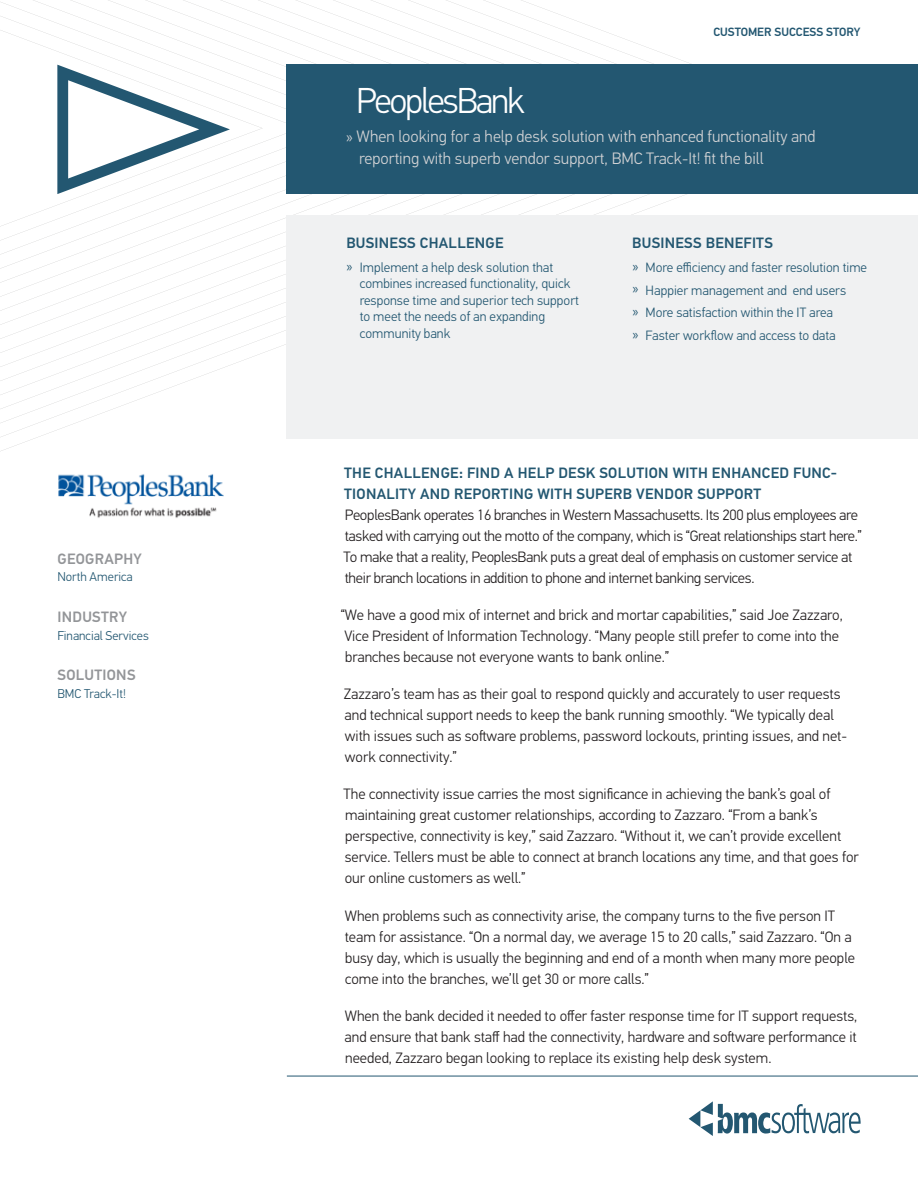
<style>
.page{position:relative;width:918px;height:1188px;background:#fff}
.page>*{position:absolute;margin:0;border:0;box-sizing:border-box;transform-origin:0 0}
.t1{font:300 36px "PF Din Text Pro";letter-spacing:-.06em;color:#fff}
.Product_Title_Subhea{font:300 16.5px/22.5px "PF Din Text Pro";color:#d1d2d4}
.Body{font:300 15px/21px "PF Din Text Pro";color:#231f20}
.Body-2{font:300 15px/21px "PF Din Text Pro";letter-spacing:-.02em;color:#231f20}
.Subhead_Level_1{font:500 15px/21px "PF Din Text Pro";letter-spacing:.02em;color:#235771}
.Before_After_Header{font:500 15px "PF Din Text Pro";letter-spacing:.02em;color:#235771}
.Sidebar_Head{font:500 15px "PF Din Text Pro";letter-spacing:.02em;color:#939598}
.Before_After_Body{font:300 13.5px/16.5px "PF Din Text Pro";color:#235771}
.Sidebar_Body{font:300 12.75px "PF Din Text Pro";color:#235771}
.Body-3{font:500 12px "PF Din Text Pro";color:#235771}
.s1{font-size:15px}
</style>
<div class="page">
<svg style="left:0;top:0;width:413px;height:283px"></svg>
<svg style="left:0;top:0;width:375px;height:269px"></svg>
<svg style="left:0;top:2px;width:338px;height:253px"></svg>
<svg style="left:0;top:16px;width:300px;height:225px"></svg>
<svg style="left:0;top:30px;width:262px;height:197px"></svg>
<div style="left:287px;top:65px;width:631px;height:129px;background:#235771"></div>
<div style="left:287px;top:215px;width:631px;height:223px;background:#f0f1f2"></div>
<svg style="left:689px;top:1101px;width:172px;height:35px"></svg>
<hr style="left:287px;top:1076px;width:631px;height:1px;background:#235771">
<svg style="left:0;top:42px;width:231px;height:173px"></svg>
<img style="left:58px;top:474px;width:166px;height:44px">
<p class="Sidebar_Head" style="left:58px;top:550px;width:86px">GEOGRAPHY</p>
<p class="Sidebar_Body" style="left:57px;top:570px;width:77px">North America</p>
<p class="Sidebar_Head" style="left:58px;top:608px;width:71px">INDUSTRY</p>
<p class="Sidebar_Body" style="left:57px;top:628px;width:93px">Financial Services</p>
<p class="Sidebar_Head" style="left:58px;top:666px;width:80px">SOLUTIONS</p>
<p class="Sidebar_Body" style="left:57px;top:686px;width:70px">BMC Track-It!</p>
<p class="Body-3" style="left:713px;top:25px;width:149px">CUSTOMER SUCCESS STORY</p>
<p class="t1" style="left:356px;top:80px;width:170px">PeoplesBank</p>
<p class="Product_Title_Subhea" style="left:359px;top:125px;width:458px;text-indent:-13px">» When looking for a help desk solution with enhanced functionality and reporting with superb vendor support, BMC Track-It! fit the bill</p>
<p class="Before_After_Header" style="left:346px;top:234px;width:159px">BUSINESS CHALLENGE</p>
<p class="Before_After_Body" style="left:360px;top:259px;width:221px;text-indent:-14px"><span class="s1">»</span> Implement a help desk solution that combines increased functionality, quick response time and superior tech support to meet the needs of an expanding community bank</p>
<p class="Before_After_Header" style="left:632px;top:234px;width:142px">BUSINESS BENEFITS</p>
<p class="Before_After_Body" style="left:632px;top:259px;width:237px"><span class="s1">»</span> More efficiency and faster resolution time</p>
<p class="Before_After_Body" style="left:632px;top:282px;width:216px"><span class="s1">»</span> Happier management and end users</p>
<p class="Before_After_Body" style="left:632px;top:305px;width:203px"><span class="s1">»</span> More satisfaction within the IT area</p>
<p class="Before_After_Body" style="left:632px;top:327px;width:205px"><span class="s1">»</span> Faster workflow and access to data</p>
<p class="Subhead_Level_1" style="left:344px;top:462px;width:495px">THE CHALLENGE: FIND A HELP DESK SOLUTION WITH ENHANCED FUNC-<br>TIONALITY AND REPORTING WITH SUPERB VENDOR SUPPORT</p>
<p class="Body-2" style="left:344px;top:504px;width:520px">PeoplesBank operates 16 branches in Western Massachusetts. Its 200 plus employees are tasked with carrying out the motto of the company, which is “Great relationships start here.” To make that a reality, PeoplesBank puts a great deal of emphasis on customer service at their branch locations in addition to phone and internet banking services.</p>
<p class="Body" style="left:341px;top:605px;width:504px">“We have a good mix of internet and brick and mortar capabilities,” said Joe Zazzaro,<br>Vice President of Information Technology. “Many people still prefer to come into the branches because not everyone wants to bank online.”</p>
<p class="Body" style="left:344px;top:684px;width:505px">Zazzaro’s team has as their goal to respond quickly and accurately to user requests and technical support needs to keep the bank running smoothly. “We typically deal with issues such as software problems, password lockouts, printing issues, and net&shy;work connectivity.”</p>
<p class="Body" style="left:344px;top:784px;width:517px">The connectivity issue carries the most significance in achieving the bank’s goal of maintaining great customer relationships, according to Zazzaro. “From a bank’s perspective, connectivity is key,” said Zazzaro. “Without it, we can’t provide excellent service. Tellers must be able to connect at branch locations any time, and that goes for our online customers as well.”</p>
<p class="Body" style="left:345px;top:905px;width:512px">When problems such as connectivity arise, the company turns to the five person IT team for assistance. “On a normal day, we average 15 to 20 calls,” said Zazzaro. “On a busy day, which is usually the beginning and end of a month when many more people come into the branches, we’ll get 30 or more calls.”</p>
<p class="Body" style="left:345px;top:1005px;width:514px;text-align:justify">When the bank decided it needed to offer faster response time for IT support requests, and ensure that bank staff had the connectivity, hardware and software performance it needed, Zazzaro began looking to replace its existing help desk system.</p>
</div>
